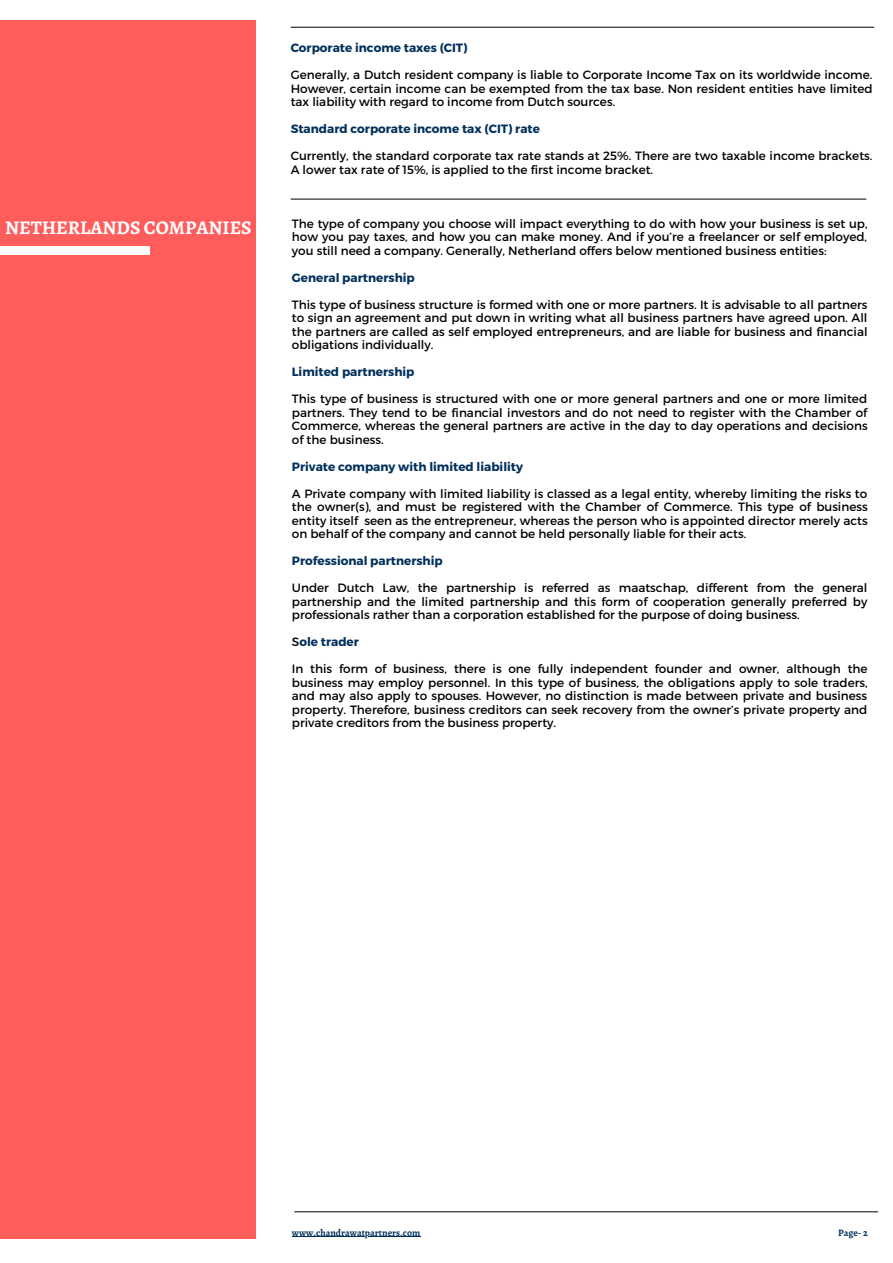
<style>
.page{position:relative;width:893px;height:1263px;background:#fff}
.page>*{position:absolute;margin:0;border:0;box-sizing:border-box;transform-origin:0 0}
.t1{font:700 19.35px "Alegreya";color:#fff}
.t2{font:12px/13.5px "Montserrat";color:#000;text-align:justify}
.t3{font:700 12px "Montserrat";color:#00305b}
.t4{font:700 9.75px "Alegreya";color:#00305b}
.s1{font-weight:400;color:#000}
</style>
<div class="page">
<div style="left:0;top:20px;width:255px;height:1219px;background:#ff5757"></div>
<hr style="left:291px;top:27px;width:583px;height:1px;background:#000">
<hr style="left:291px;top:199px;width:575px;height:1px;background:#000">
<hr style="left:295px;top:1211px;width:582px;height:1px;background:#000">
<div style="left:0;top:246px;width:150px;height:8px;background:#fff"></div>
<hr style="left:292px;top:1236px;width:128px;height:1px;background:#00305b">
<p class="t1" style="left:5px;top:215px;width:248px">NETHERLANDS COMPANIES</p>
<p class="t3" style="left:291px;top:40px;width:178px">Corporate income taxes (CIT)</p>
<p class="t2" style="left:291px;top:68px;width:583px">Generally, a Dutch resident company is liable to Corporate Income Tax on its worldwide income.<br>However, certain income can be exempted from the tax base. Non resident entities have limited tax liability with regard to income from Dutch sources.</p>
<p class="t3" style="left:291px;top:121px;width:251px">Standard corporate income tax (CIT) rate</p>
<p class="t2" style="left:291px;top:149px;width:583px">Currently, the standard corporate tax rate stands at 25%. There are two taxable income brackets.<br>A lower tax rate of 15%, is applied to the first income bracket.</p>
<p class="t2" style="left:292px;top:216px;width:577px">The type of company you choose will impact everything to do with how your business is set up, how you pay taxes, and how you can make money. And if you’re a freelancer or self employed, you still need a company. Generally, Netherland offers below mentioned business entities:</p>
<p class="t3" style="left:292px;top:270px;width:124px">General partnership</p>
<p class="t2" style="left:292px;top:297px;width:577px">This type of business structure is formed with one or more partners. It is advisable to all partners to sign an agreement and put down in writing what all business partners have agreed upon. All the partners are called as self employed entrepreneurs, and are liable for business and financial obligations individually.</p>
<p class="t3" style="left:292px;top:364px;width:124px">Limited partnership</p>
<p class="t2" style="left:292px;top:392px;width:577px">This type of business is structured with one or more general partners and one or more limited partners. They tend to be financial investors and do not need to register with the Chamber of Commerce, whereas the general partners are active in the day to day operations and decisions of the business.</p>
<p class="t3" style="left:292px;top:459px;width:233px">Private company with limited liability</p>
<p class="t2" style="left:292px;top:486px;width:577px">A Private company with limited liability is classed as a legal entity, whereby limiting the risks to the owner(s), and must be registered with the Chamber of Commerce. This type of business entity itself seen as the entrepreneur, whereas the person who is appointed director merely acts on behalf of the company and cannot be held personally liable for their acts.</p>
<p class="t3" style="left:292px;top:553px;width:152px">Professional partnership</p>
<p class="t2" style="left:292px;top:581px;width:577px">Under Dutch Law, the partnership is referred as maatschap, different from the general partnership and the limited partnership and this form of cooperation generally preferred by professionals rather than a corporation established for the purpose of doing business.</p>
<p class="t3" style="left:292px;top:634px;width:69px"><span class="s1">S</span>ole trader</p>
<p class="t2" style="left:292px;top:662px;width:577px">In this form of business, there is one fully independent founder and owner, although the business may employ personnel. In this type of business, the obligations apply to sole traders, and may also apply to spouses. However, no distinction is made between private and business property. Therefore, business creditors can seek recovery from the owner’s private property and private creditors from the business property.</p>
<p class="t4" style="left:292px;top:1225px;width:130px">www.chandrawatpartners.com</p>
<p class="t4" style="left:838px;top:1226px;width:31px">Page- 2</p>
</div>
